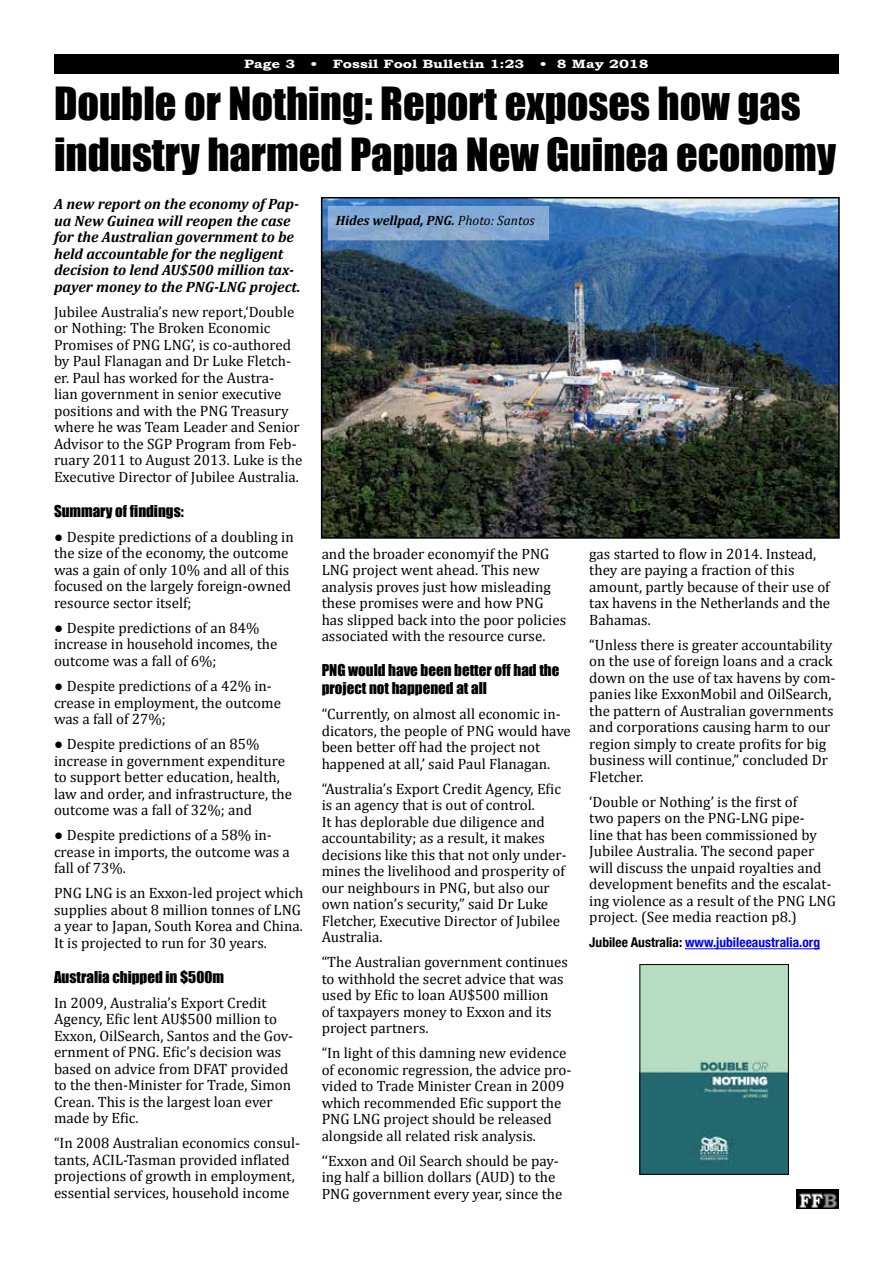
<style>
.page{position:relative;width:893px;height:1263px;background:#fff}
.page>*{position:absolute;margin:0;border:0;box-sizing:border-box;transform-origin:0 0}
.t1{font:42px/50.4px "Impact";color:#000}
.t2{font:15px/16.5px "Cambria";color:#000}
.t3{font:italic 700 15px/16.5px "Cambria";color:#000}
.t4{font:15px/18px "Impact";color:#000}
.t5{font:700 condensed 13.5px "Helvetica Neue";color:#00f}
.t6{font:italic 700 13.5px "Cambria";color:#000}
.t7{font:700 12px "Bookman Old Style";color:#fff;scale:1.25 1}
.s1{font-family:"Times New Roman"}
.s2{font-weight:400}
.s3{color:#000}
</style>
<div class="page">
<div style="left:54px;top:54px;width:785px;height:20px;background:#000"></div>
<hr style="left:685px;top:948px;width:135px;height:1px;background:#00f">
<img style="left:796px;top:1189px;width:43px;height:20px">
<img style="left:642px;top:966px;width:145px;height:206px">
<div style="left:640px;top:964px;width:149px;height:210px;border:1px solid #000"></div>
<img style="left:324px;top:200px;width:513px;height:336px">
<div style="left:321px;top:197px;width:519px;height:342px;border:2px solid #000"></div>
<svg style="left:328px;top:206px;width:221px;height:34px;background:#85a9d2"></svg>
<p class="t7" style="left:244px;top:57px;width:42px">Page 3</p>
<p class="t7" style="left:311px;top:57px;width:173px">• Fossil Fool Bulletin 1:23</p>
<p class="t7" style="left:540px;top:57px;width:89px">• 8 May 2018</p>
<h1 class="t1" style="left:54px;top:78px;width:783px">Double or Nothing: Report exposes how gas industry harmed Papua New Guinea economy</h1>
<p class="t3" style="left:54px;top:196px;width:248px">A new report on the economy of Pap&shy;ua New Guinea will reopen the case for the Australian government to be held accountable for the negligent decision to lend AU$500 million tax&shy;payer money to the PNG-LNG project.</p>
<p class="t2" style="left:54px;top:303px;width:250px">Jubilee Australia’s new report,‘Double or Nothing: The Broken Economic Promises of PNG LNG’, is co-authored by Paul Flanagan and Dr Luke Fletch&shy;er. Paul has worked for the Austra-<br>lian government in senior executive positions and with the PNG Treasury where he was Team Leader and Senior Advisor to the SGP Program from Feb&shy;ruary 2011 to August 2013. Luke is the Executive Director of Jubilee Australia.</p>
<p class="t4" style="left:54px;top:502px;width:131px">Summary of findings:</p>
<p class="t2" style="left:54px;top:528px;width:241px"><span class="s1">●</span> Despite predictions of a doubling in the size of the economy, the outcome was a gain of only 10% and all of this focused on the largely foreign-owned resource sector itself;</p>
<p class="t2" style="left:54px;top:619px;width:225px"><span class="s1">●</span> Despite predictions of an 84% increase in household incomes, the outcome was a fall of 6%;</p>
<p class="t2" style="left:54px;top:677px;width:229px"><span class="s1">●</span> Despite predictions of a 42% in&shy;crease in employment, the outcome was a fall of 27%;</p>
<p class="t2" style="left:54px;top:735px;width:240px"><span class="s1">●</span> Despite predictions of an 85% increase in government expenditure to support better education, health, law and order, and infrastructure, the outcome was a fall of 32%; and</p>
<p class="t2" style="left:54px;top:826px;width:237px"><span class="s1">●</span> Despite predictions of a 58% in&shy;crease in imports, the outcome was a fall of 73%.</p>
<p class="t2" style="left:54px;top:885px;width:251px">PNG LNG is an Exxon-led project which supplies about 8 million tonnes of LNG a year to Japan, South Korea and China.<br>It is projected to run for 30 years.</p>
<p class="t4" style="left:54px;top:967px;width:172px">Australia chipped in $500m</p>
<p class="t2" style="left:54px;top:994px;width:241px">In 2009, Australia’s Export Credit Agency, Efic lent AU$500 million to Exxon, OilSearch, Santos and the Gov&shy;ernment of PNG. Efic’s decision was based on advice from DFAT provided to the then-Minister for Trade, Simon Crean. This is the largest loan ever made by Efic.</p>
<p class="t2" style="left:54px;top:1135px;width:248px">“In 2008 Australian economics consul&shy;tants, ACIL-Tasman provided inflated projections of growth in employment, essential services, household income</p>
<p class="t6" style="left:336px;top:212px;width:200px">Hides wellpad, PNG. <span class="s2">Photo: Santos</span></p>
<p class="t2" style="left:322px;top:545px;width:246px">and the broader economyif the PNG LNG project went ahead. This new analysis proves just how misleading these promises were and how PNG has slipped back into the poor policies associated with the resource curse.</p>
<p class="t4" style="left:322px;top:661px;width:239px">PNG would have been better off had the project not happened at all</p>
<p class="t2" style="left:322px;top:706px;width:251px">“Currently, on almost all economic in&shy;dicators, the people of PNG would have been better off had the project not happened at all,’ said Paul Flanagan.</p>
<p class="t2" style="left:322px;top:780px;width:247px">“Australia’s Export Credit Agency, Efic is an agency that is out of control.<br>It has deplorable due diligence and accountability; as a result, it makes decisions like this that not only under&shy;mines the livelihood and prosperity of our neighbours in PNG, but also our own nation’s security,” said Dr Luke Fletcher, Executive Director of Jubilee Australia.</p>
<p class="t2" style="left:322px;top:954px;width:248px">“The Australian government continues to withhold the secret advice that was used by Efic to loan AU$500 million<br>of taxpayers money to Exxon and its project partners.</p>
<p class="t2" style="left:322px;top:1045px;width:251px">“In light of this damning new evidence of economic regression, the advice pro&shy;vided to Trade Minister Crean in 2009 which recommended Efic support the PNG LNG project should be released alongside all related risk analysis.</p>
<p class="t2" style="left:322px;top:1152px;width:242px">‘‘Exxon and Oil Search should be pay&shy;ing half a billion dollars (AUD) to the<br>PNG government every year, since the</p>
<p class="t2" style="left:589px;top:545px;width:242px">gas started to flow in 2014. Instead, they are paying a fraction of this amount, partly because of their use of tax havens in the Netherlands and the<br>Bahamas.</p>
<p class="t2" style="left:589px;top:636px;width:248px">“Unless there is greater accountability on the use of foreign loans and a crack down on the use of tax havens by com&shy;panies like ExxonMobil and OilSearch, the pattern of Australian governments and corporations causing harm to our region simply to create profits for big business will continue,” concluded Dr Fletcher.</p>
<p class="t2" style="left:589px;top:793px;width:248px">‘Double or Nothing’ is the first of<br>two papers on the PNG-LNG pipe-<br>line that has been commissioned by Jubilee Australia. The second paper will discuss the unpaid royalties and development benefits and the escalat&shy;ing violence as a result of the PNG LNG project. (See media reaction p8.)</p>
<p class="t5" style="left:589px;top:931px;width:232px"><span class="s3">Jubilee Australia:</span> www.jubileeaustralia.org</p>
</div>
